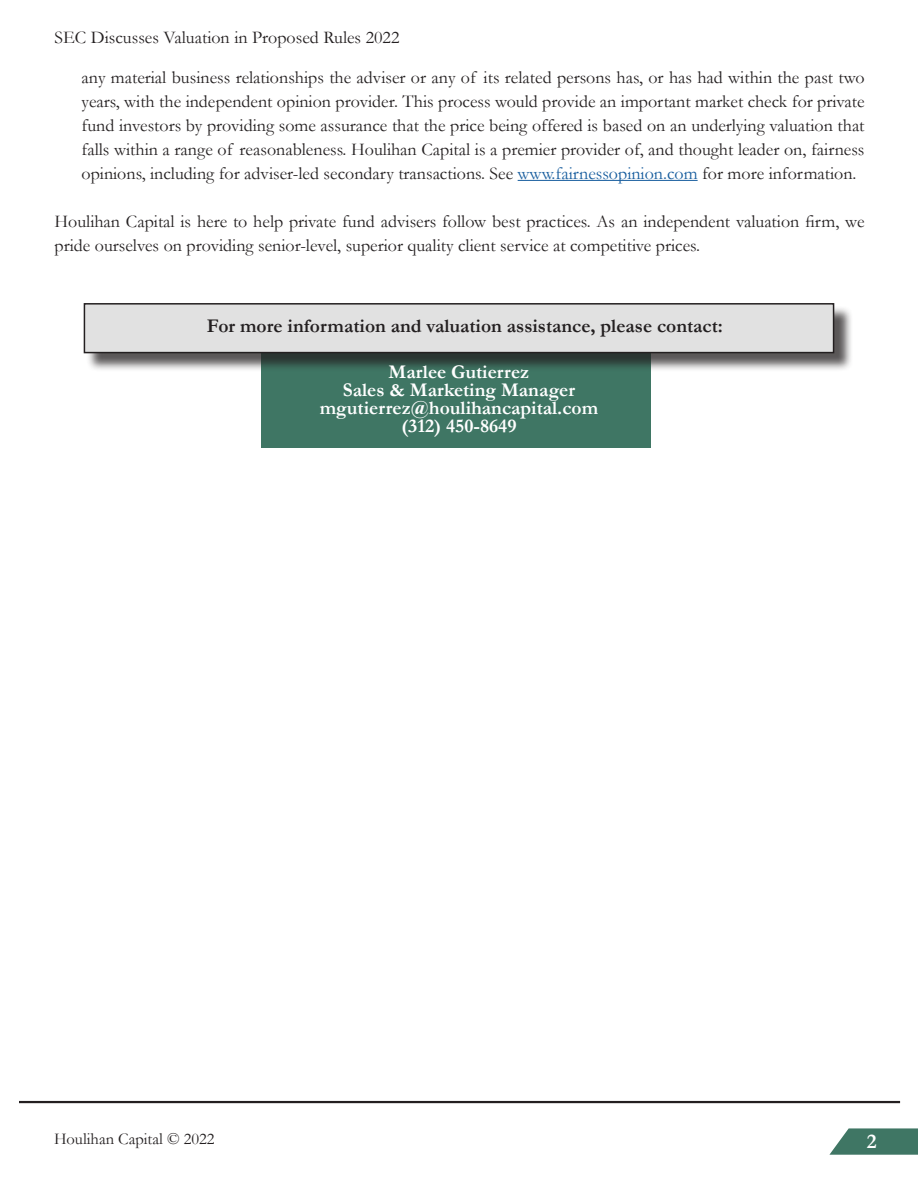
<style>
.page{position:relative;width:918px;height:1188px;background:#fff}
.page>*{position:absolute;margin:0;border:0;box-sizing:border-box;transform-origin:0 0}
.t1{font:700 21px "Garamond";color:#fff}
.t2{font:700 19.5px "Garamond";color:#fff}
.t3{font:700 19.5px "Garamond";color:#231f20}
.t4{font:18px/24px "Garamond";color:#231f20;text-align:justify}
.t5{font:16.5px "Garamond";color:#231f20}
.s1{color:#175d9e}
</style>
<div class="page">
<hr style="left:518px;top:180px;width:180px;height:1px;background:#175d9e">
<hr style="left:19px;top:1101px;width:881px;height:2px;background:#231f20">
<svg style="left:829px;top:1128px;width:89px;height:27px;background:#598879"></svg>
<div style="left:261px;top:341px;width:390px;height:107px;background:#3f7664"></div>
<div style="left:86px;top:305px;width:767px;height:67px;background:#231f20;opacity:.75"></div>
<div style="left:84px;top:304px;width:750px;height:49px;background:#e1e1e1"></div>
<div style="left:84px;top:303px;width:750px;height:50px;border:2px solid #231f20"></div>
<p class="t4" style="left:55px;top:25px;width:346px">SEC Discusses Valuation in Proposed Rules 2022</p>
<p class="t4" style="left:82px;top:65px;width:785px">any material business relationships the adviser or any of its related persons has, or has had within the past two years, with the independent opinion provider. This process would provide an important market check for private fund investors by providing some assurance that the price being offered is based on an underlying valuation that falls within a range of reasonableness. Houlihan Capital is a premier provider of, and thought leader on, fairness opinions, including for adviser-led secondary transactions. See <span class="s1">www.fairnessopinion.com</span> for more information.</p>
<p class="t4" style="left:55px;top:209px;width:812px">Houlihan Capital is here to help private fund advisers follow best practices. As an independent valuation firm, we pride ourselves on providing senior-level, superior quality client service at competitive prices.</p>
<p class="t3" style="left:207px;top:312px;width:517px">For more information and valuation assistance, please contact:</p>
<p class="t2" style="left:389px;top:358px;width:142px">Marlee Gutierrez</p>
<p class="t2" style="left:343px;top:376px;width:234px">Sales &amp; Marketing Manager</p>
<p class="t2" style="left:320px;top:394px;width:280px">mgutierrez@houlihancapital.com</p>
<p class="t2" style="left:401px;top:412px;width:117px">(312) 450-8649</p>
<p class="t5" style="left:54px;top:1128px;width:162px">Houlihan Capital © 2022</p>
<p class="t1" style="left:867px;top:1127px;width:11px">2</p>
</div>
